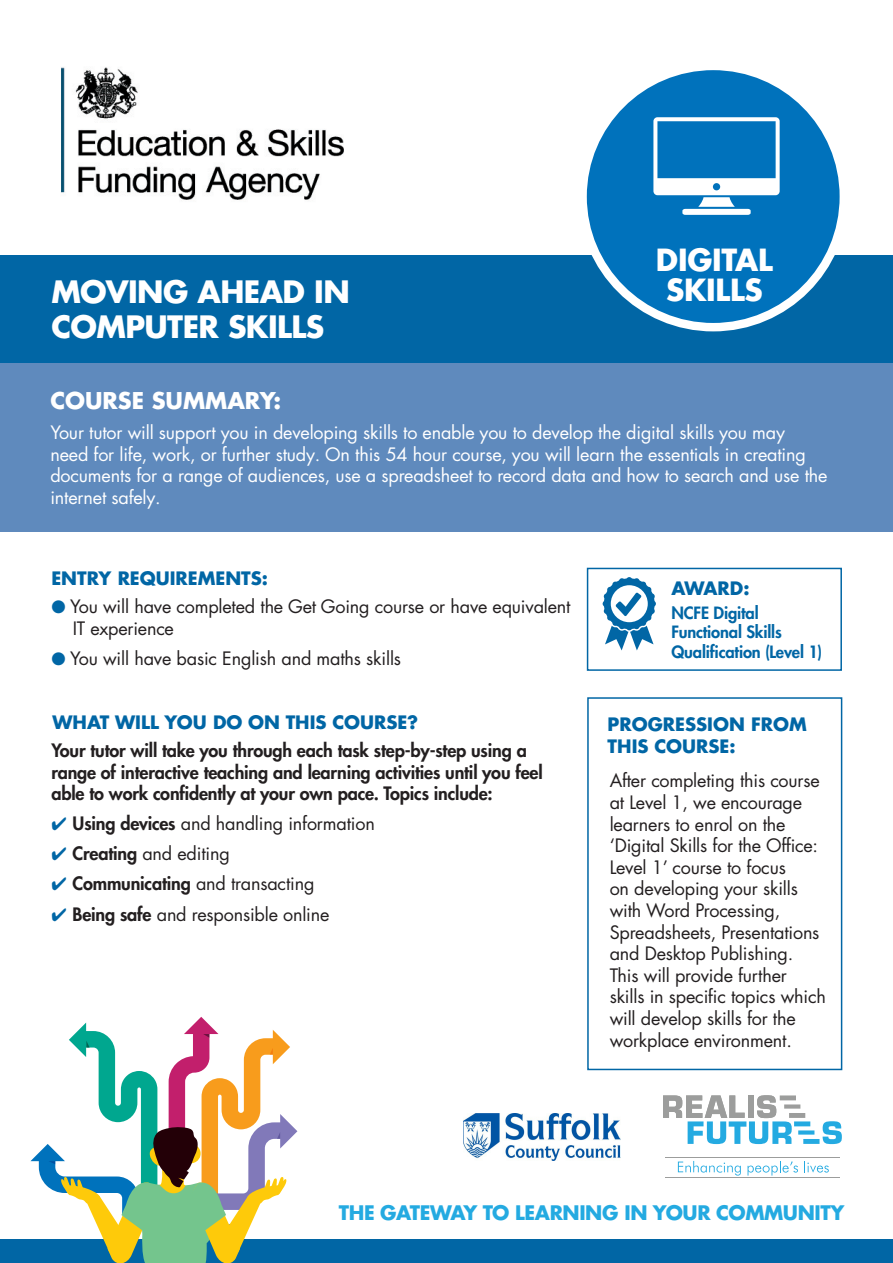
<style>
.page{position:relative;width:893px;height:1263px;background:#fff}
.page>*{position:absolute;margin:0;border:0;box-sizing:border-box;transform-origin:0 0}
.t1{font:700 30px/34.5px "Futura LT Pro";letter-spacing:-.02em;color:#fff}
.t2{font:700 29.7px/29.5px "Futura LT Pro";letter-spacing:-.01em;color:#fff;text-align:center}
.t3{font:700 22.5px "Futura LT Pro";color:#fff}
.t4{font:700 19.5px "Futura LT Pro";letter-spacing:-.02em;color:#24aae1}
.t5{font:18px/21.6px "Futura LT Pro";letter-spacing:-.01em;color:#231f20}
.t6{font:18px/21.6px "Futura LT Pro";letter-spacing:-.01em;color:#fff}
.t7{font:800 18px/21.6px "Futura LT Pro";letter-spacing:-.01em;color:#231f20}
.t8{font:700 18px/21.6px "Futura LT Pro";color:#0166a5}
.t9{font:800 16.5px/19.8px "Futura LT Pro";letter-spacing:-.01em;color:#0166a5}
.s1{color:#0166a5}
.s2{font-weight:800}
</style>
<div class="page">
<img style="left:61px;top:67px;width:283px;height:133px">
<div style="left:0;top:362px;width:893px;height:169px;background:#5f8abd"></div>
<div style="left:0;top:255px;width:893px;height:107px;background:#0166a5"></div>
<div style="left:780px;top:1095px;width:16px;height:5px;background:#9c9d9c"></div>
<div style="left:784px;top:1104px;width:16px;height:5px;background:#9c9d9c"></div>
<div style="left:789px;top:1113px;width:16px;height:5px;background:#9c9d9c"></div>
<hr style="left:666px;top:1158px;width:174px;height:1px;background:#9c9d9c">
<hr style="left:666px;top:1177px;width:174px;height:1px;background:#9c9d9c">
<div style="left:794px;top:1121px;width:16px;height:5px;background:#24aae1"></div>
<svg style="left:798px;top:1130px;width:16px;height:4px"></svg>
<div style="left:803px;top:1139px;width:16px;height:5px;background:#24aae1"></div>
<svg style="left:823px;top:1121px;width:19px;height:23px"></svg>
<svg style="left:663px;top:1095px;width:129px;height:49px"></svg>
<svg style="left:678px;top:1161px;width:63px;height:14px"></svg>
<svg style="left:748px;top:1161px;width:50px;height:14px"></svg>
<svg style="left:804px;top:1161px;width:25px;height:11px"></svg>
<img style="left:463px;top:1113px;width:157px;height:47px">
<div style="left:0;top:1239px;width:893px;height:24px;background:#0166a5"></div>
<svg style="left:30px;top:1017px;width:267px;height:246px"></svg>
<div style="left:587px;top:568px;width:255px;height:103px;border:2px solid #0166a5"></div>
<svg style="left:602px;top:577px;width:54px;height:73px"></svg>
<div style="left:587px;top:697px;width:255px;height:373px;border:2px solid #0166a5"></div>
<div style="left:583px;top:66px;width:261px;height:261px;background:#0072bc;border-radius:50%"></div>
<div style="left:578px;top:62px;width:270px;height:269px;border:8px solid #fff;border-radius:50%"></div>
<svg style="left:653px;top:117px;width:127px;height:98px"></svg>
<p class="t1" style="left:51px;top:274px;width:300px">MOVING AHEAD IN<br>COMPUTER SKILLS</p>
<p class="t2" style="left:322px;top:278px;width:76px">ESOL</p>
<p class="t2" style="left:656px;top:244px;width:118px">DIGITAL<br>SKILLS</p>
<p class="t3" style="left:50px;top:383px;width:232px">COURSE SUMMARY:</p>
<p class="t6" style="left:50px;top:421px;width:779px">Your tutor will support you in developing skills to enable you to develop the digital skills you may need for life, work, or further study. On this 54 hour course, you will learn the essentials in creating documents for a range of audiences, use a spreadsheet to record data and how to search and use the internet safely.</p>
<p class="t8" style="left:51px;top:566px;width:218px">ENTRY REQUIREMENTS:</p>
<p class="t5" style="left:73px;top:596px;width:499px;text-indent:-21px"><span class="s1">●</span> You will have completed the Get Going course or have equivalent<br>IT experience</p>
<p class="t5" style="left:51px;top:647px;width:351px"><span class="s1">●</span> You will have basic English and maths skills</p>
<p class="t8" style="left:671px;top:576px;width:80px">AWARD:</p>
<p class="t9" style="left:671px;top:602px;width:152px">NCFE Digital<br>Functional Skills<br>Qualification (Level 1)</p>
<p class="t8" style="left:52px;top:710px;width:367px">WHAT WILL YOU DO ON THIS COURSE?</p>
<p class="t8" style="left:608px;top:713px;width:201px">PROGRESSION FROM<br>THIS COURSE:</p>
<p class="t7" style="left:51px;top:739px;width:493px">Your tutor will take you through each task step-by-step using a range of interactive teaching and learning activities until you feel able to work confidently at your own pace. Topics include:</p>
<p class="t5" style="left:51px;top:813px;width:325px"><span class="s1">✔</span> <span class="s2">Using devices</span> and handling information</p>
<p class="t5" style="left:51px;top:843px;width:180px"><span class="s1">✔</span> <span class="s2">Creating</span> and editing</p>
<p class="t5" style="left:51px;top:873px;width:265px"><span class="s1">✔</span> <span class="s2">Communicating</span> and transacting</p>
<p class="t5" style="left:51px;top:903px;width:280px"><span class="s1">✔</span> <span class="s2">Being safe</span> and responsible online</p>
<p class="t5" style="left:610px;top:770px;width:218px">After completing this course at Level 1, we encourage learners to enrol on the ‘Digital Skills for the Office:<br>Level 1’ course to focus<br>on developing your skills with Word Processing,<br>Spreadsheets, Presentations and Desktop Publishing.<br>This will provide further skills in specific topics which will develop skills for the workplace environment.</p>
<p class="t4" style="left:339px;top:1197px;width:507px">THE GATEWAY TO LEARNING IN YOUR COMMUNITY</p>
</div>
